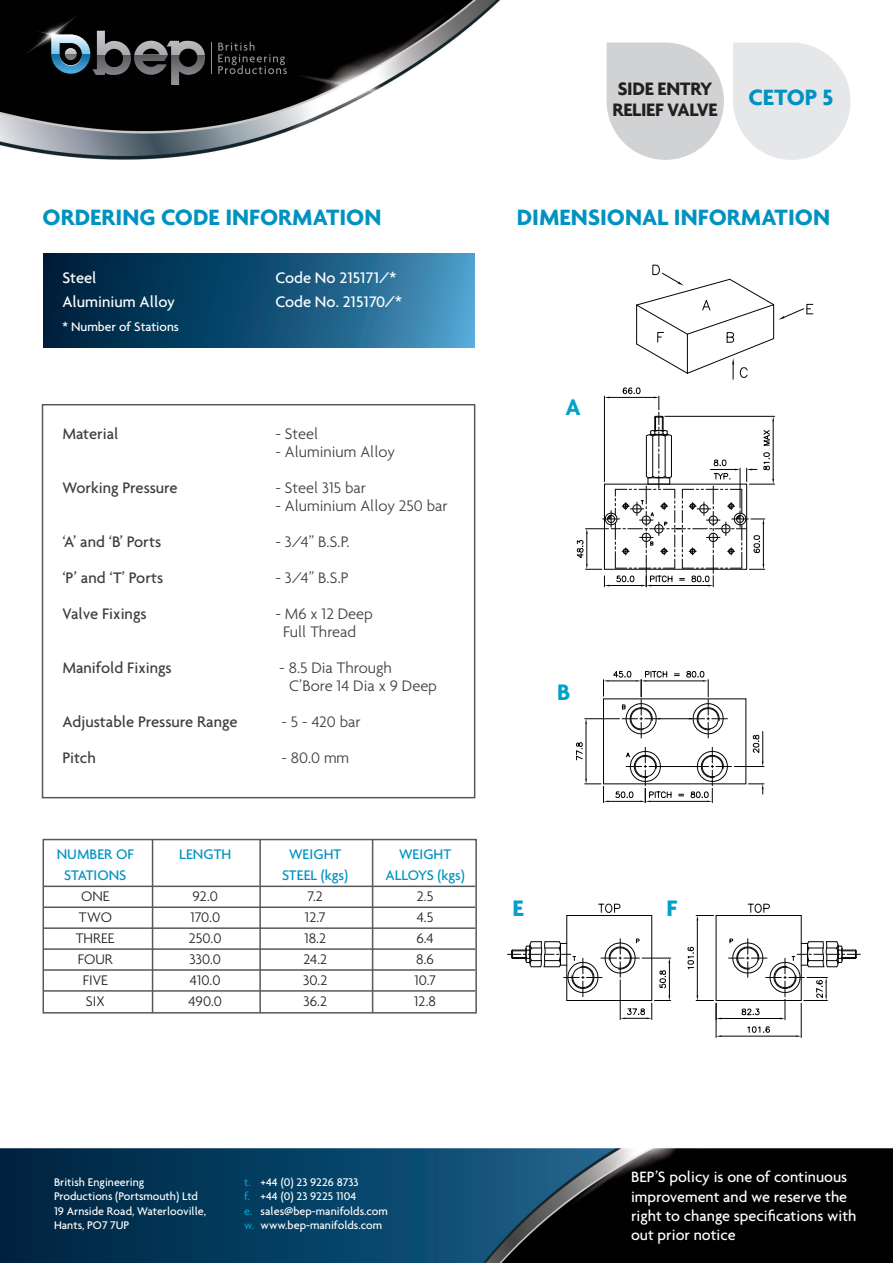
<style>
.page{position:relative;width:893px;height:1263px;background:#fff}
.page>*{position:absolute;margin:0;border:0;box-sizing:border-box;transform-origin:0 0}
.t1{font:700 24.3px "Agenda";color:#00a1cb}
.t2{font:700 24px "Agenda";color:#0092c0}
.t3{font:700 19.5px/21px "Agenda";letter-spacing:-.02em;color:#231f20}
.t4{font:300 16.5px "Agenda";color:#3e3e3f}
.t5{font:500 16.5px "Agenda";color:#3e3e3f}
.t6{font:500 16.5px "Agenda";color:#fff}
.t7{font:500 16.2px/19.4px "Agenda";color:#fff}
.t8{font:300 15px "Agenda";color:#231f20}
.t9{font:500 15px/21px "Agenda";color:#0092c0;text-align:center}
.t10{font:500 13.5px "Agenda";color:#fff}
.t11{font:500 12px/14.4px "Agenda";color:#fff}
.s1{color:#00a1cb}
</style>
<div class="page">
<img style="left:0;top:0;width:893px;height:1263px">
<svg style="left:218px;top:42px;width:69px;height:32px"></svg>
<hr style="left:211px;top:42px;width:1px;height:32px;background:#939598">
<svg style="left:15px;top:16px;width:190px;height:69px"></svg>
<hr style="left:746px;top:699px;width:1px;height:85px;background:#040503">
<hr style="left:603px;top:699px;width:1px;height:85px;background:#040503">
<hr style="left:585px;top:718px;width:34px;height:1px;background:#040503">
<hr style="left:586px;top:724px;width:1px;height:55px;background:#040503">
<svg style="left:576px;top:742px;width:7px;height:18px"></svg>
<hr style="left:603px;top:698px;width:143px;height:1px;background:#040503">
<hr style="left:658px;top:718px;width:33px;height:1px;background:#040503">
<hr style="left:603px;top:783px;width:143px;height:1px;background:#040503">
<hr style="left:801px;top:1003px;width:1px;height:34px;background:#040503">
<hr style="left:716px;top:1003px;width:1px;height:34px;background:#040503">
<hr style="left:721px;top:1036px;width:75px;height:1px;background:#040503">
<svg style="left:747px;top:1026px;width:23px;height:7px"></svg>
<hr style="left:721px;top:1018px;width:59px;height:1px;background:#040503">
<hr style="left:716px;top:915px;width:85px;height:1px;background:#040503">
<hr style="left:716px;top:1000px;width:85px;height:1px;background:#040503">
<hr style="left:697px;top:920px;width:1px;height:75px;background:#040503">
<svg style="left:696px;top:915px;width:18px;height:5px"></svg>
<svg style="left:696px;top:995px;width:25px;height:25px"></svg>
<svg style="left:687px;top:947px;width:7px;height:22px"></svg>
<hr style="left:716px;top:915px;width:1px;height:85px;background:#040503">
<hr style="left:651px;top:915px;width:1px;height:85px;background:#040503">
<hr style="left:566px;top:915px;width:1px;height:85px;background:#040503">
<svg style="left:599px;top:904px;width:21px;height:9px"></svg>
<hr style="left:567px;top:915px;width:85px;height:1px;background:#040503">
<hr style="left:662px;top:766px;width:34px;height:1px;background:#040503">
<hr style="left:609px;top:801px;width:31px;height:1px;background:#040503">
<svg style="left:585px;top:779px;width:24px;height:24px"></svg>
<svg style="left:507px;top:939px;width:164px;height:80px"></svg>
<hr style="left:801px;top:915px;width:1px;height:85px;background:#040503">
<svg style="left:748px;top:904px;width:22px;height:9px"></svg>
<hr style="left:734px;top:766px;width:30px;height:1px;background:#040503">
<hr style="left:762px;top:731px;width:1px;height:30px;background:#040503">
<svg style="left:748px;top:784px;width:16px;height:10px"></svg>
<svg style="left:753px;top:735px;width:6px;height:18px"></svg>
<svg style="left:728px;top:939px;width:132px;height:81px"></svg>
<svg style="left:636px;top:265px;width:177px;height:114px"></svg>
<hr style="left:650px;top:801px;width:57px;height:1px;background:#040503">
<svg style="left:615px;top:747px;width:57px;height:56px"></svg>
<svg style="left:691px;top:747px;width:40px;height:56px"></svg>
<hr style="left:646px;top:681px;width:57px;height:1px;background:#040503">
<svg style="left:603px;top:671px;width:64px;height:67px"></svg>
<svg style="left:674px;top:673px;width:5px;height:3px"></svg>
<svg style="left:686px;top:671px;width:41px;height:67px"></svg>
<svg style="left:577px;top:387px;width:198px;height:200px"></svg>
<svg style="left:607px;top:43px;width:117px;height:117px"></svg>
<svg style="left:733px;top:43px;width:117px;height:117px"></svg>
<svg style="left:43px;top:253px;width:432px;height:94px"></svg>
<div style="left:42px;top:404px;width:433px;height:394px;border:2px solid #57585a"></div>
<div style="left:43px;top:839px;width:434px;height:174px;border:2px solid #57585a"></div>
<hr style="left:43px;top:885px;width:432px;height:2px;background:#57585a">
<hr style="left:43px;top:906px;width:432px;height:2px;background:#57585a">
<hr style="left:43px;top:927px;width:432px;height:2px;background:#57585a">
<hr style="left:43px;top:948px;width:432px;height:2px;background:#57585a">
<hr style="left:43px;top:969px;width:432px;height:2px;background:#57585a">
<hr style="left:43px;top:990px;width:432px;height:2px;background:#57585a">
<hr style="left:152px;top:839px;width:1px;height:174px;background:#57585a">
<hr style="left:372px;top:839px;width:1px;height:174px;background:#57585a">
<hr style="left:259px;top:839px;width:2px;height:174px;background:#57585a">
<p class="t3" style="left:612px;top:77px;width:107px">SIDE ENTRY<br>RELIEF VALVE</p>
<p class="t2" style="left:748px;top:83px;width:86px">CETOP 5</p>
<p class="t2" style="left:43px;top:203px;width:340px">ORDERING CODE INFORMATION</p>
<p class="t2" style="left:517px;top:203px;width:315px">DIMENSIONAL INFORMATION</p>
<p class="t6" style="left:62px;top:267px;width:36px">Steel</p>
<p class="t6" style="left:275px;top:267px;width:122px">Code No 215171/*</p>
<p class="t6" style="left:62px;top:291px;width:114px">Aluminium Alloy</p>
<p class="t6" style="left:275px;top:291px;width:128px">Code No. 215170/*</p>
<p class="t10" style="left:62px;top:318px;width:118px">* Number of Stations</p>
<p class="t5" style="left:62px;top:423px;width:58px">Material</p>
<p class="t4" style="left:275px;top:424px;width:44px">- Steel</p>
<p class="t4" style="left:275px;top:442px;width:121px">- Aluminium Alloy</p>
<p class="t5" style="left:62px;top:477px;width:117px">Working Pressure</p>
<p class="t4" style="left:275px;top:478px;width:92px">- Steel 315 bar</p>
<p class="t4" style="left:275px;top:496px;width:174px">- Aluminium Alloy 250 bar</p>
<p class="t5" style="left:62px;top:531px;width:100px">‘A’ and ‘B’ Ports</p>
<p class="t4" style="left:275px;top:532px;width:76px">- 3/4” B.S.P.</p>
<p class="t5" style="left:62px;top:567px;width:102px">‘P’ and ‘T’ Ports</p>
<p class="t4" style="left:275px;top:568px;width:74px">- 3/4” B.S.P</p>
<p class="t5" style="left:62px;top:603px;width:86px">Valve Fixings</p>
<p class="t4" style="left:275px;top:604px;width:99px">- M6 x 12 Deep</p>
<p class="t4" style="left:283px;top:622px;width:74px">Full Thread</p>
<p class="t5" style="left:62px;top:657px;width:111px">Manifold Fixings</p>
<p class="t4" style="left:279px;top:658px;width:114px">- 8.5 Dia Through</p>
<p class="t4" style="left:289px;top:676px;width:149px">C’Bore 14 Dia x 9 Deep</p>
<p class="t5" style="left:62px;top:711px;width:177px">Adjustable Pressure Range</p>
<p class="t4" style="left:281px;top:712px;width:81px">- 5 - 420 bar</p>
<p class="t5" style="left:62px;top:747px;width:35px">Pitch</p>
<p class="t4" style="left:281px;top:748px;width:69px">- 80.0 mm</p>
<p class="t9" style="left:57px;top:843px;width:79px">NUMBER OF<br>STATIONS</p>
<p class="t8" style="left:81px;top:887px;width:30px">ONE</p>
<p class="t8" style="left:79px;top:908px;width:35px">TWO</p>
<p class="t8" style="left:76px;top:929px;width:41px">THREE</p>
<p class="t8" style="left:78px;top:950px;width:37px">FOUR</p>
<p class="t8" style="left:83px;top:971px;width:27px">FIVE</p>
<p class="t8" style="left:86px;top:992px;width:20px">SIX</p>
<p class="t9" style="left:179px;top:843px;width:53px">LENGTH</p>
<p class="t8" style="left:193px;top:887px;width:27px">92.0</p>
<p class="t8" style="left:190px;top:908px;width:31px">170.0</p>
<p class="t8" style="left:189px;top:929px;width:34px">250.0</p>
<p class="t8" style="left:189px;top:950px;width:33px">330.0</p>
<p class="t8" style="left:190px;top:971px;width:32px">410.0</p>
<p class="t8" style="left:188px;top:992px;width:35px">490.0</p>
<p class="t9" style="left:282px;top:843px;width:68px">WEIGHT<br>STEEL (kgs)</p>
<p class="t8" style="left:308px;top:887px;width:17px">7.2</p>
<p class="t8" style="left:305px;top:908px;width:22px">12.7</p>
<p class="t8" style="left:304px;top:929px;width:23px">18.2</p>
<p class="t8" style="left:303px;top:950px;width:25px">24.2</p>
<p class="t8" style="left:303px;top:971px;width:26px">30.2</p>
<p class="t8" style="left:304px;top:992px;width:25px">36.2</p>
<p class="t9" style="left:385px;top:843px;width:81px">WEIGHT<br>ALLOYS (kgs)</p>
<p class="t8" style="left:417px;top:887px;width:18px">2.5</p>
<p class="t8" style="left:417px;top:908px;width:18px">4.5</p>
<p class="t8" style="left:416px;top:929px;width:19px">6.4</p>
<p class="t8" style="left:416px;top:950px;width:19px">8.6</p>
<p class="t8" style="left:414px;top:971px;width:23px">10.7</p>
<p class="t8" style="left:414px;top:992px;width:23px">12.8</p>
<p class="t1" style="left:566px;top:392px;width:17px">A</p>
<p class="t1" style="left:557px;top:677px;width:15px">B</p>
<p class="t1" style="left:512px;top:893px;width:13px">E</p>
<p class="t1" style="left:666px;top:893px;width:12px">F</p>
<p class="t11" style="left:54px;top:1174px;width:146px">British Engineering<br>Productions (Portsmouth) Ltd</p>
<p class="t11" style="left:54px;top:1203px;width:154px">19 Arnside Road, Waterlooville,<br>Hants, PO7 7UP</p>
<p class="t11" style="left:244px;top:1174px;width:116px"><span class="s1">t.</span> +44 (0) 23 9226 8733</p>
<p class="t11" style="left:244px;top:1189px;width:114px"><span class="s1">f.</span> +44 (0) 23 9225 1104</p>
<p class="t11" style="left:244px;top:1203px;width:145px"><span class="s1">e.</span> sales@bep-manifolds.com</p>
<p class="t11" style="left:244px;top:1217px;width:140px"><span class="s1">w.</span> www.bep-manifolds.com</p>
<p class="t7" style="left:631px;top:1167px;width:218px">BEP’S policy is one of continuous</p>
<p class="t7" style="left:631px;top:1186px;width:227px">improvement and we reserve the right to change specifications with</p>
<p class="t7" style="left:631px;top:1225px;width:106px">out prior notice</p>
</div>
